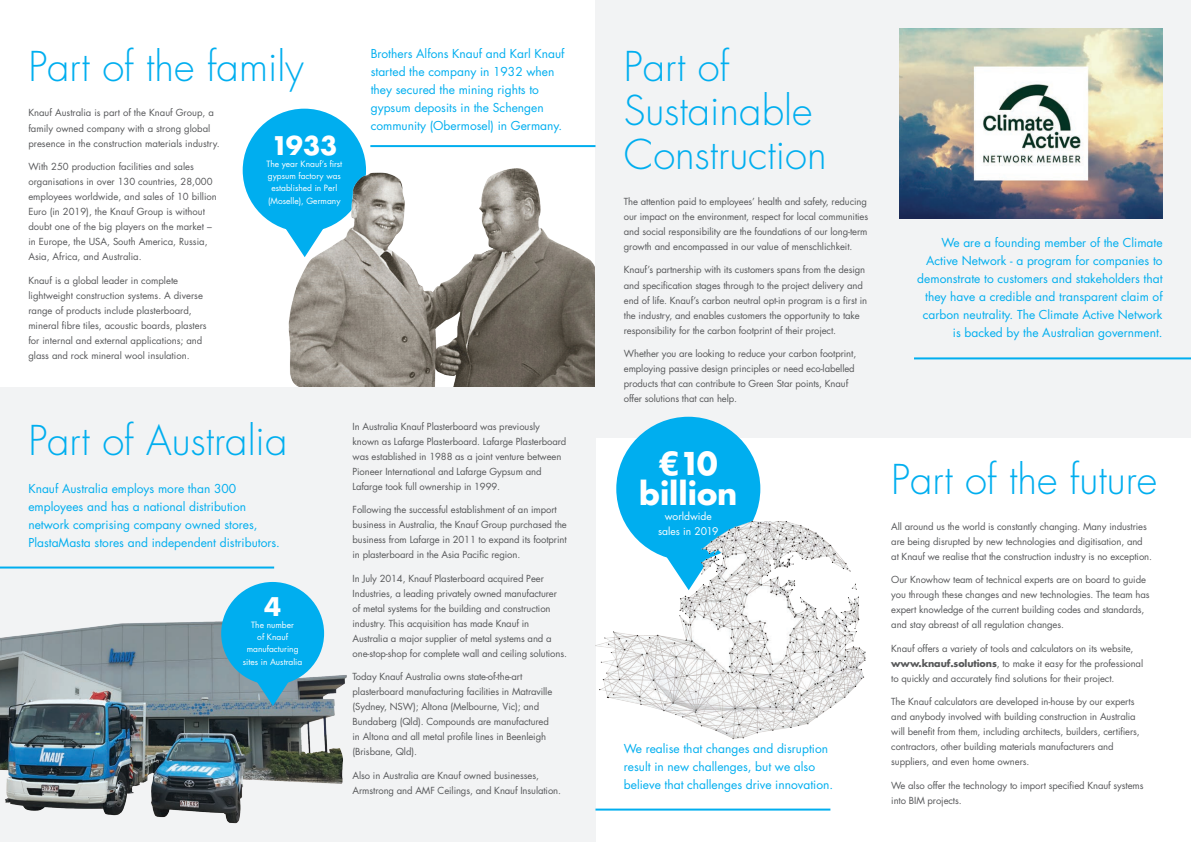
<style>
.page{position:relative;width:1191px;height:842px;background:#fff}
.page>*{position:absolute;margin:0;border:0;box-sizing:border-box;transform-origin:0 0}
.t1{font:300 40px/44px "Futura Std";color:#00aeef}
.t2{font:700 30.6px/29.9px "Futura Std";color:#fff;text-align:center}
.t3{font:700 25px "Futura Std";color:#fff}
.t4{font:12px/18px "Futura Std";color:#00aeef}
.t5{font:10.3px/14.9px "Futura Std";color:#fff;text-align:center}
.t6{font:9.5px/15px "Futura Std";letter-spacing:-.01em;color:#57585a}
.t7{font:8.4px/12.2px "Futura Std";color:#fff;text-align:center}
.s1{font-weight:700}
</style>
<div class="page">
<div style="left:243px;top:109px;width:123px;height:123px;background:#00aeef;border-radius:50%"></div>
<img style="left:264px;top:162px;width:331px;height:225px">
<div style="left:595px;top:0;width:596px;height:437px;background:#f2f3f4"></div>
<div style="left:0;top:387px;width:595px;height:455px;background:#f2f3f4"></div>
<img style="left:0;top:613px;width:347px;height:211px">
<div style="left:221px;top:582px;width:103px;height:103px;background:#00aeef;border-radius:50%"></div>
<svg style="left:251px;top:680px;width:43px;height:26px"></svg>
<div style="left:616px;top:417px;width:144px;height:144px;background:#00aeef;border-radius:50%"></div>
<hr style="left:370px;top:145px;width:225px;height:2px;background:#00aeef">
<hr style="left:0;top:566px;width:274px;height:2px;background:#00aeef">
<hr style="left:914px;top:357px;width:277px;height:2px;background:#00aeef">
<img style="left:899px;top:28px;width:263px;height:190px">
<hr style="left:595px;top:808px;width:235px;height:2px;background:#00aeef">
<img style="left:595px;top:522px;width:271px;height:244px">
<h1 class="t1" style="left:28px;top:46px;width:277px">Part of the family</h1>
<h1 class="t1" style="left:624px;top:46px;width:204px">Part of<br>Sustainable<br>Construction</h1>
<p class="t4" style="left:371px;top:45px;width:195px">Brothers Alfons Knauf and Karl Knauf started the company in 1932 when they secured the mining rights to gypsum deposits in the Schengen community (Obermosel) in Germany.</p>
<p class="t6" style="left:28px;top:106px;width:193px">Knauf Australia is part of the Knauf Group, a family owned company with a strong global presence in the construction materials industry.</p>
<p class="t6" style="left:28px;top:159px;width:190px">With 250 production facilities and sales organisations in over 130 countries, 28,000 employees worldwide, and sales of 10 billion Euro (in 2019), the Knauf Group is without doubt one of the big players on the market – in Europe, the USA, South America, Russia, Asia, Africa, and Australia.</p>
<p class="t6" style="left:28px;top:273px;width:180px">Knauf is a global leader in complete lightweight construction systems. A diverse range of products include plasterboard, mineral fibre tiles, acoustic boards, plasters for internal and external applications; and glass and rock mineral wool insulation.</p>
<h3 class="t3" style="left:271px;top:129px;width:68px">1933</h3>
<p class="t7" style="left:266px;top:158px;width:77px">The year Knauf’s first gypsum factory was established in Perl (Moselle), Germany</p>
<p class="t6" style="left:624px;top:194px;width:246px">The attention paid to employees’ health and safety, reducing our impact on the environment, respect for local communities and social responsibility are the foundations of our long-term growth and encompassed in our value of menschlichkeit.</p>
<p class="t6" style="left:624px;top:263px;width:245px">Knauf’s partnership with its customers spans from the design and specification stages through to the project delivery and end of life. Knauf’s carbon neutral opt-in program is a first in the industry, and enables customers the opportunity to take responsibility for the carbon footprint of their project.</p>
<p class="t6" style="left:624px;top:346px;width:234px">Whether you are looking to reduce your carbon footprint, employing passive design principles or need eco-labelled products that can contribute to Green Star points, Knauf offer solutions that can help.</p>
<h1 class="t1" style="left:28px;top:419px;width:260px">Part of Australia</h1>
<p class="t4" style="left:28px;top:479px;width:253px">Knauf Australia employs more than 300 employees and has a national distribution network comprising company owned stores, PlastaMasta stores and independent distributors.</p>
<h3 class="t3" style="left:264px;top:590px;width:19px">4</h3>
<p class="t7" style="left:243px;top:619px;width:61px">The number<br>of Knauf manufacturing sites in Australia</p>
<p class="t6" style="left:352px;top:419px;width:215px">In Australia Knauf Plasterboard was previously known as Lafarge Plasterboard. Lafarge Plasterboard was established in 1988 as a joint venture between Pioneer International and Lafarge Gypsum and Lafarge took full ownership in 1999.</p>
<p class="t6" style="left:352px;top:502px;width:216px">Following the successful establishment of an import business in Australia, the Knauf Group purchased the business from Lafarge in 2011 to expand its footprint in plasterboard in the Asia Pacific region.</p>
<p class="t6" style="left:352px;top:571px;width:216px">In July 2014, Knauf Plasterboard acquired Peer Industries, a leading privately owned manufacturer of metal systems for the building and construction industry. This acquisition has made Knauf in Australia a major supplier of metal systems and a one-stop-shop for complete wall and ceiling solutions.</p>
<p class="t6" style="left:352px;top:669px;width:201px">Today Knauf Australia owns state-of-the-art plasterboard manufacturing facilities in Matraville (Sydney, NSW); Altona (Melbourne, Vic); and Bundaberg (Qld). Compounds are manufactured in Altona and all metal profile lines in Beenleigh (Brisbane, Qld).</p>
<p class="t6" style="left:352px;top:768px;width:210px">Also in Australia are Knauf owned businesses,<br>Armstrong and AMF Ceilings, and Knauf Insulation.</p>
<h2 class="t2" style="left:639px;top:449px;width:100px">€10 billion</h2>
<p class="t5" style="left:658px;top:509px;width:62px">worldwide sales in 2019</p>
<p class="t4" style="left:624px;top:739px;width:211px">We realise that changes and disruption result in new challenges, but we also believe that challenges drive innovation.</p>
<p class="t4" style="left:917px;top:234px;width:247px;text-align:right">We are a founding member of the Climate Active Network - a program for companies to demonstrate to customers and stakeholders that they have a credible and transparent claim of carbon neutrality. The Climate Active Network is backed by the Australian government.</p>
<h1 class="t1" style="left:891px;top:459px;width:267px">Part of the future</h1>
<p class="t6" style="left:891px;top:519px;width:262px">All around us the world is constantly changing. Many industries are being disrupted by new technologies and digitisation, and at Knauf we realise that the construction industry is no exception.</p>
<p class="t6" style="left:891px;top:572px;width:260px">Our Knowhow team of technical experts are on board to guide you through these changes and new technologies. The team has expert knowledge of the current building codes and standards, and stay abreast of all regulation changes.</p>
<p class="t6" style="left:891px;top:641px;width:253px">Knauf offers a variety of tools and calculators on its website, <span class="s1">www.knauf.solutions</span>, to make it easy for the professional to quickly and accurately find solutions for their project.</p>
<p class="t6" style="left:891px;top:694px;width:250px">The Knauf calculators are developed in-house by our experts and anybody involved with building construction in Australia will benefit from them, including architects, builders, certifiers, contractors, other building materials manufacturers and suppliers, and even home owners.</p>
<p class="t6" style="left:891px;top:778px;width:254px">We also offer the technology to import specified Knauf systems into BIM projects.</p>
</div>
